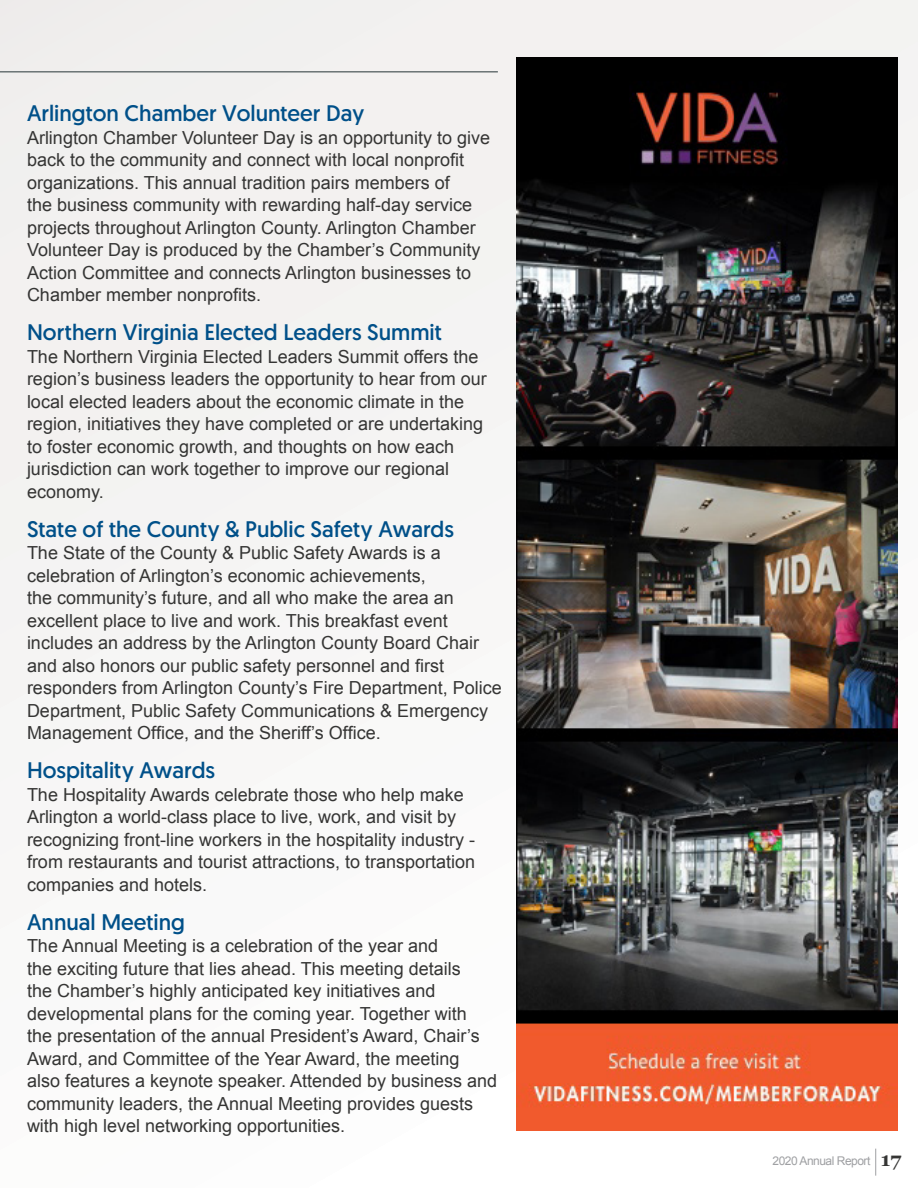
<style>
.page{position:relative;width:918px;height:1188px;background:#f6f6f5}
.page>*{position:absolute;margin:0;border:0;box-sizing:border-box;transform-origin:0 0}
.t1{font:22.5px "Geomanist";color:#005089}
.t2{font:18px/22.5px "Arial";color:#353534}
.t3{font:12px "Arial";letter-spacing:-.04em;color:#9fa0a3}
.s1{font-family:"Georgia";font-weight:700;font-size:19.5px;color:#353534}
</style>
<div class="page">
<hr style="left:0;top:71px;width:498px;height:2px;background:#6a7475">
<img style="left:516px;top:58px;width:381px;height:1072px">
<svg style="left:875px;top:1149px;width:1px;height:27px"></svg>
<p class="t1" style="left:27px;top:99px;width:339px">Arlington Chamber Volunteer Day</p>
<p class="t2" style="left:27px;top:126px;width:465px">Arlington Chamber Volunteer Day is an opportunity to give back to the community and connect with local nonprofit organizations. This annual tradition pairs members of<br>the business community with rewarding half-day service projects throughout Arlington County. Arlington Chamber Volunteer Day is produced by the Chamber’s Community Action Committee and connects Arlington businesses to Chamber member nonprofits.</p>
<p class="t1" style="left:27px;top:318px;width:416px">Northern Virginia Elected Leaders Summit</p>
<p class="t2" style="left:27px;top:345px;width:461px">The Northern Virginia Elected Leaders Summit offers the region’s business leaders the opportunity to hear from our local elected leaders about the economic climate in the region, initiatives they have completed or are undertaking to foster economic growth, and thoughts on how each jurisdiction can work together to improve our regional economy.</p>
<p class="t1" style="left:27px;top:514px;width:429px">State of the County &amp; Public Safety Awards</p>
<p class="t2" style="left:27px;top:542px;width:476px">The State of the County &amp; Public Safety Awards is a celebration of Arlington’s economic achievements,<br>the community’s future, and all who make the area an excellent place to live and work. This breakfast event includes an address by the Arlington County Board Chair and also honors our public safety personnel and first responders from Arlington County’s Fire Department, Police Department, Public Safety Communications &amp; Emergency Management Office, and the Sheriff’s Office.</p>
<p class="t1" style="left:27px;top:756px;width:190px">Hospitality Awards</p>
<p class="t2" style="left:27px;top:783px;width:450px">The Hospitality Awards celebrate those who help make Arlington a world-class place to live, work, and visit by recognizing front-line workers in the hospitality industry - from restaurants and tourist attractions, to transportation companies and hotels.</p>
<p class="t1" style="left:27px;top:907px;width:159px">Annual Meeting</p>
<p class="t2" style="left:27px;top:935px;width:472px">The Annual Meeting is a celebration of the year and<br>the exciting future that lies ahead. This meeting details<br>the Chamber’s highly anticipated key initiatives and developmental plans for the coming year. Together with<br>the presentation of the annual President’s Award, Chair’s Award, and Committee of the Year Award, the meeting<br>also features a keynote speaker. Attended by business and community leaders, the Annual Meeting provides guests with high level networking opportunities.</p>
<p class="t3" style="left:773px;top:1153px;width:130px">2020 Annual Report <span class="s1">17</span></p>
</div>
